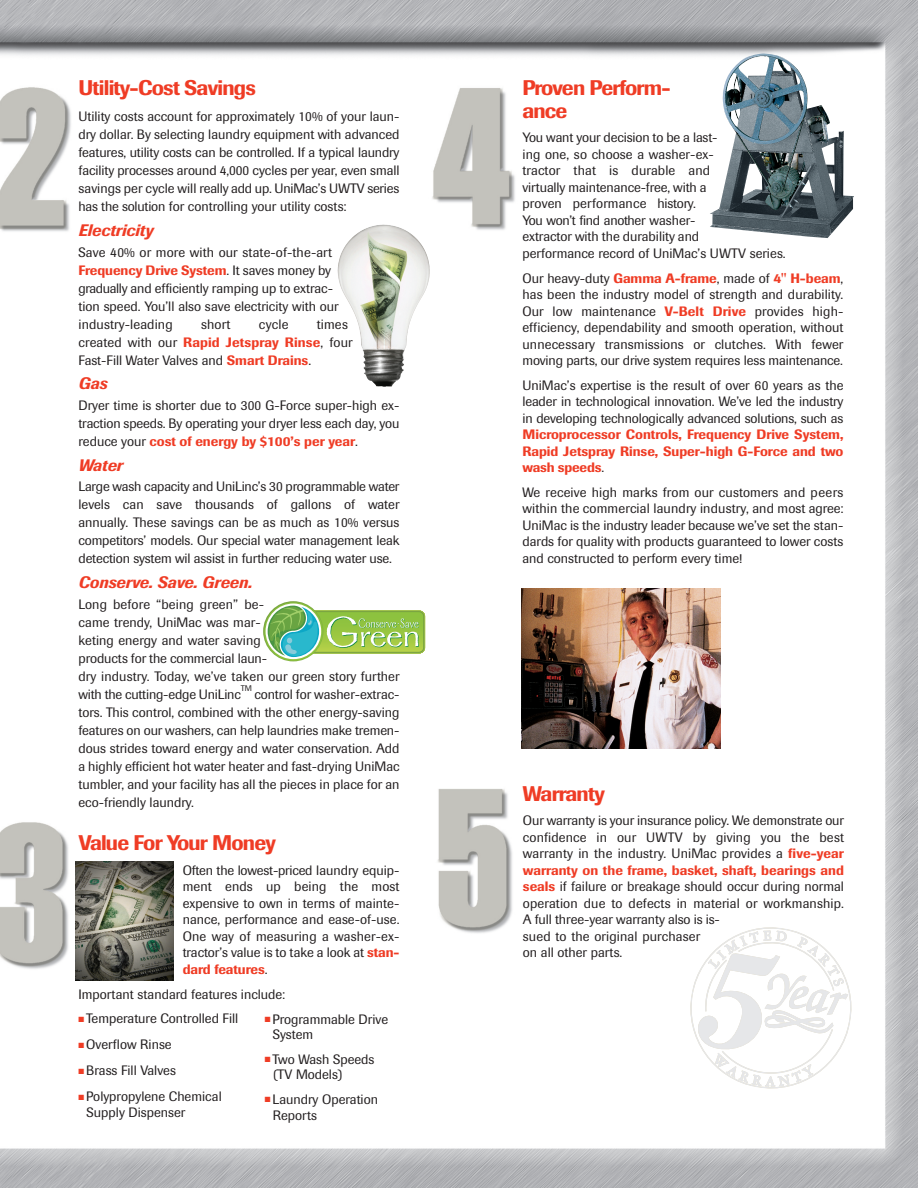
<style>
.page{position:relative;width:918px;height:1188px;background:#fff}
.page>*{position:absolute;margin:0;border:0;box-sizing:border-box;transform-origin:0 0}
.t1{font:500 21px/22.5px "Imago";letter-spacing:-.035em;color:#ef3c25}
.t2{font:italic 500 16.5px "Imago";color:#ef3c25}
.t3{font:13.5px/16.5px "Imago";color:#231f20}
.t4{font:500 13.5px/16.5px "Imago";color:#ef3c25;text-align:justify}
.t5{font:8.1px "Imago";color:#231f20}
.s1{font-weight:500;color:#ef3c25}
.s2{color:#ef3c25}
.s3{font-weight:400;color:#231f20}
</style>
<div class="page">
<img style="left:0;top:0;width:918px;height:1188px">
<svg style="left:683px;top:915px;width:176px;height:181px"></svg>
<img style="left:710px;top:53px;width:144px;height:185px">
<img style="left:522px;top:588px;width:198px;height:160px">
<img style="left:416px;top:238px;width:14px;height:54px">
<img style="left:76px;top:861px;width:98px;height:119px">
<svg style="left:263px;top:601px;width:162px;height:60px"></svg>
<h1 class="t1" style="left:78px;top:79px;width:179px">Utility-Cost Savings</h1>
<p class="t3" style="left:78px;top:109px;width:323px;line-height:18px;text-align:justify">Utility costs account for approximately 10% of your laun&shy;dry dollar. By selecting laundry equipment with advanced features, utility costs can be controlled. If a typical laundry facility processes around 4,000 cycles per year, even small savings per cycle will really add up. UniMac’s UWTV series has the solution for controlling your utility costs:</p>
<p class="t2" style="left:78px;top:224px;width:76px">Electricity</p>
<p class="t3" style="left:78px;top:244px;width:262px;line-height:18px">Save 40% or more with our state-of-the-art <span class="s1">Frequency Drive System</span>. It saves money by gradually and efficiently ramping up to extrac&shy;tion speed. You’ll also save electricity with our industry-leading</p>
<p class="t3" style="left:201px;top:317px;width:31px">short</p>
<p class="t3" style="left:259px;top:317px;width:31px">cycle</p>
<p class="t3" style="left:78px;top:316px;width:276px;line-height:18px;text-indent:238px">times created with our <span class="s1">Rapid Jetspray Rinse</span>, four<br>Fast-Fill Water Valves and <span class="s1">Smart Drains</span>.</p>
<p class="t2" style="left:78px;top:378px;width:30px">Gas</p>
<p class="t3" style="left:78px;top:397px;width:323px;line-height:18px;text-align:justify">Dryer time is shorter due to 300 G-Force super-high ex&shy;traction speeds. By operating your dryer less each day, you reduce your <span class="s1">cost of energy by $100’s per year</span>.</p>
<p class="t2" style="left:78px;top:459px;width:46px">Water</p>
<p class="t3" style="left:78px;top:479px;width:323px;line-height:18px;text-align:justify">Large wash capacity and UniLinc’s 30 programmable water levels can save thousands of gallons of water annually. These savings can be as much as 10% versus competitors’ models. Our special water management leak detection system wil assist in further reducing water use.</p>
<p class="t2" style="left:78px;top:576px;width:175px">Conserve. Save. Green.</p>
<p class="t3" style="left:78px;top:596px;width:323px;line-height:18px">Long before “being green” be-<br>came trendy, UniMac was mar-<br>keting energy and water saving<br>products for the commercial laun-<br>dry industry. Today, we’ve taken our green story further with the cutting-edge UniLinc</p>
<p class="t5" style="left:241px;top:685px;width:13px">TM</p>
<p class="t3" style="left:78px;top:686px;width:323px;line-height:18px;text-align:justify;text-indent:176px">control for washer-extrac&shy;tors. This control, combined with the other energy-saving features on our washers, can help laundries make tremen&shy;dous strides toward energy and water conservation. Add a highly efficient hot water heater and fast-drying UniMac tumbler, and your facility has all the pieces in place for an eco-friendly laundry.</p>
<h1 class="t1" style="left:78px;top:834px;width:199px">Value For Your Money</h1>
<p class="t3" style="left:183px;top:863px;width:218px;text-align:justify">Often the lowest-priced laundry equip&shy;ment ends up being the most expensive to own in terms of mainte&shy;nance, performance and ease-of-use.<br>One way of measuring a washer-ex&shy;tractor’s value is to take a look at <span class="s1">stan&shy;dard features</span>.</p>
<p class="t3" style="left:78px;top:987px;width:208px">Important standard features include:</p>
<p class="t3" style="left:78px;top:1011px;width:161px"><span class="s2">■</span> Temperature Controlled Fill</p>
<p class="t3" style="left:78px;top:1037px;width:95px"><span class="s2">■</span> Overflow Rinse</p>
<p class="t3" style="left:78px;top:1063px;width:99px"><span class="s2">■</span> Brass Fill Valves</p>
<p class="t3" style="left:87px;top:1090px;width:137px;line-height:15.6px;text-indent:-8px"><span class="s2">■</span> Polypropylene Chemical<br>Supply Dispenser</p>
<p class="t3" style="left:273px;top:1012px;width:117px;line-height:15.6px;text-indent:-8px"><span class="s2">■</span> Programmable Drive<br>System</p>
<p class="t3" style="left:273px;top:1052px;width:103px;line-height:15.6px;text-indent:-8px"><span class="s2">■</span> Two Wash Speeds (TV Models)</p>
<p class="t3" style="left:273px;top:1093px;width:107px;line-height:15.6px;text-indent:-8px"><span class="s2">■</span> Laundry Operation<br>Reports</p>
<h1 class="t1" style="left:522px;top:79px;width:150px">Proven Perform&shy;ance</h1>
<p class="t3" style="left:522px;top:131px;width:265px">You want your decision to be a last-<br>ing one, so choose a washer-ex-<br>tractor that is durable and<br>virtually maintenance-free, with a<br>proven performance history.<br>You won’t find another washer-<br>extractor with the durability and<br>performance record of UniMac’s UWTV series.</p>
<p class="t3" style="left:522px;top:271px;width:323px;text-align:justify">Our heavy-duty <span class="s1">Gamma A-frame</span>, made of <span class="s1">4" H-beam</span>, has been the industry model of strength and durability.<br>Our low maintenance <span class="s1">V-Belt Drive</span> provides high&shy;efficiency, dependability and smooth operation, without unnecessary transmissions or clutches. With fewer moving parts, our drive system requires less maintenance.</p>
<p class="t3" style="left:522px;top:378px;width:323px;text-align:justify">UniMac’s expertise is the result of over 60 years as the leader in technological innovation. We’ve led the industry in developing technologically advanced solutions, such as</p>
<p class="t4" style="left:522px;top:427px;width:323px">Microprocessor Controls, Frequency Drive System, Rapid Jetspray Rinse, Super-high G-Force and two wash speeds<span class="s3">.</span></p>
<p class="t3" style="left:522px;top:485px;width:323px;text-align:justify">We receive high marks from our customers and peers within the commercial laundry industry, and most agree:<br>UniMac is the industry leader because we’ve set the stan&shy;dards for quality with products guaranteed to lower costs and constructed to perform every time!</p>
<h1 class="t1" style="left:523px;top:784px;width:83px">Warranty</h1>
<p class="t3" style="left:523px;top:813px;width:323px">Our warranty is your insurance policy. We demonstrate our confidence in our UWTV by giving you the best warranty in the industry. UniMac provides a <span class="s1">five-year warranty on the frame, basket, shaft, bearings and seals</span> if failure or breakage should occur during normal operation due to defects in material or workmanship.<br>A full three-year warranty also is is-<br>sued to the original purchaser<br>on all other parts.</p>
</div>
